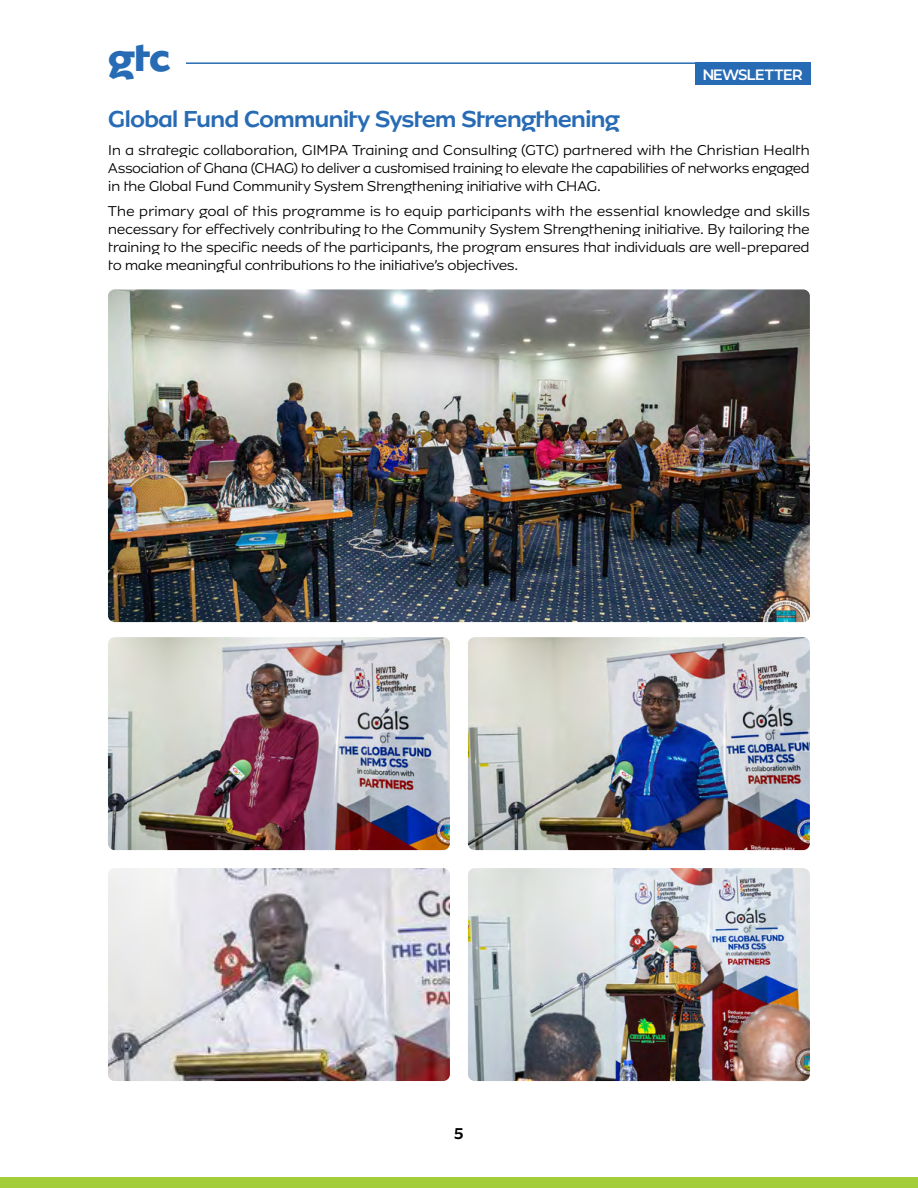
<style>
.page{position:relative;width:918px;height:1188px;background:#fff}
.page>*{position:absolute;margin:0;border:0;box-sizing:border-box;transform-origin:0 0}
.t1{font:800 40.5px "MTN Brighter Sans";color:#286bb5}
.t2{font:500 24.3px "MTN Brighter Sans";letter-spacing:-.045em;color:#286bb5}
.t3{font:500 16.5px "MTN Brighter Sans";color:#000}
.t4{font:300 15px/18px "MTN Brighter Sans";letter-spacing:-.04em;color:#000;text-align:justify}
.t5{font:600 15px "Montserrat";letter-spacing:-.055em;color:#fff}
</style>
<div class="page">
<div style="left:695px;top:62px;width:115px;height:23px;background:#286bb5"></div>
<hr style="left:186px;top:62px;width:509px;height:2px;background:#286bb5">
<div style="left:0;top:1177px;width:918px;height:11px;background:#a4ce39"></div>
<img style="left:108px;top:289px;width:702px;height:333px">
<img style="left:108px;top:637px;width:342px;height:213px">
<img style="left:468px;top:637px;width:342px;height:213px">
<img style="left:108px;top:868px;width:342px;height:213px">
<img style="left:468px;top:868px;width:342px;height:213px">
<h1 class="t1" style="left:108px;top:32px;width:64px">gtc</h1>
<h2 class="t2" style="left:108px;top:105px;width:514px">Global Fund Community System Strengthening</h2>
<p class="t5" style="left:702px;top:64px;width:102px">NEWSLETTER</p>
<p class="t4" style="left:108px;top:141px;width:704px">In a strategic collaboration, GIMPA Training and Consulting (GTC) partnered with the Christian Health Association of Ghana (CHAG) to deliver a customised training to elevate the capabilities of networks engaged in the Global Fund Community System Strengthening initiative with CHAG.</p>
<p class="t4" style="left:108px;top:202px;width:704px">The primary goal of this programme is to equip participants with the essential knowledge and skills necessary for effectively contributing to the Community System Strengthening initiative. By tailoring the training to the specific needs of the participants, the program ensures that individuals are well-prepared to make meaningful contributions to the initiative’s objectives.</p>
<p class="t3" style="left:454px;top:1123px;width:12px">5</p>
</div>
